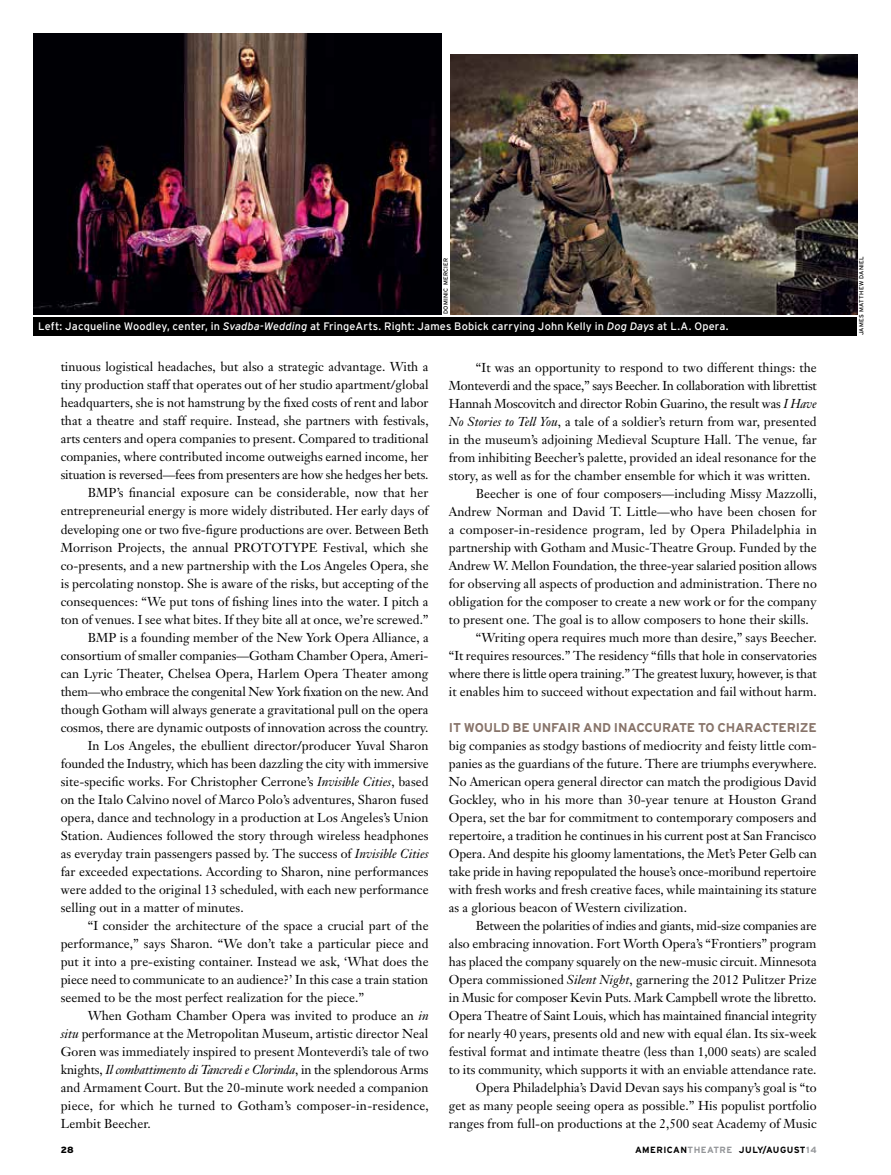
<style>
.page{position:relative;width:891px;height:1175px;background:#fff}
.page>*{position:absolute;margin:0;border:0;box-sizing:border-box;transform-origin:0 0}
.t1{font:12.75px/18px "Janson Text";letter-spacing:.005em;color:#000;text-align:justify}
.t2{font:12.75px "Janson Text";letter-spacing:-.015em;color:#000}
.t3{font:12.75px "Janson Text";letter-spacing:-.02em;color:#000}
.t4{font:italic 12.75px "Janson Text";letter-spacing:-.01em;color:#000}
.t5{font:700 12.75px "Interstate";letter-spacing:-.01em;color:#88746a}
.t6{font:10.8px "Interstate";letter-spacing:.015em;color:#fff}
.t7{font:700 9px "Interstate";letter-spacing:.05em;color:#000}
.t8{font:900 9px "Interstate";color:#000}
.t9{font:6px "Interstate";letter-spacing:.05em;color:#000}
.s1{font-style:italic}
.s2{font-style:normal}
.s3{color:#939598}
</style>
<div class="page">
<img style="left:450px;top:55px;width:407px;height:259px">
<img style="left:34px;top:34px;width:407px;height:280px">
<div style="left:34px;top:317px;width:823px;height:18px;background:#000"></div>
<p class="t9" style="left:442px;top:314px;width:58px;rotate:-90deg">DOMINIC MERCIER</p>
<p class="t9" style="left:858px;top:335px;width:81px;rotate:-90deg">JAMES MATTHEW DANIEL</p>
<p class="t6" style="left:38px;top:320px;width:692px">Left: Jacqueline Woodley, center, in <span class="s1">Svadba-Wedding</span> at FringeArts. Right: James Bobick carrying John Kelly in <span class="s1">Dog Days</span> at L.A. Opera.</p>
<p class="t1" style="left:61px;top:358px;width:369px">tinuous logistical headaches, but also a strategic advantage. With a</p>
<p class="t1" style="left:61px;top:376px;width:369px">tiny production staff that operates out of her studio apartment/global</p>
<p class="t1" style="left:61px;top:394px;width:369px">headquarters, she is not hamstrung by the fixed costs of rent and labor</p>
<p class="t1" style="left:61px;top:412px;width:369px">that a theatre and staff require. Instead, she partners with festivals,</p>
<p class="t1" style="left:61px;top:430px;width:369px">arts centers and opera companies to present. Compared to traditional</p>
<p class="t1" style="left:61px;top:448px;width:369px">companies, where contributed income outweighs earned income, her</p>
<p class="t2" style="left:61px;top:467px;width:369px">situation is reversed—fees from presenters are how she hedges her bets.</p>
<p class="t1" style="left:88px;top:484px;width:342px">BMP’s financial exposure can be considerable, now that her</p>
<p class="t1" style="left:61px;top:502px;width:369px">entrepreneurial energy is more widely distributed. Her early days of</p>
<p class="t1" style="left:61px;top:520px;width:370px">developing one or two five-figure productions are over. Between Beth</p>
<p class="t1" style="left:61px;top:538px;width:369px">Morrison Projects, the annual PROTOTYPE Festival, which she</p>
<p class="t1" style="left:61px;top:556px;width:369px">co-presents, and a new partnership with the Los Angeles Opera, she</p>
<p class="t1" style="left:61px;top:574px;width:369px">is percolating nonstop. She is aware of the risks, but accepting of the</p>
<p class="t1" style="left:61px;top:592px;width:369px">consequences: “We put tons of fishing lines into the water. I pitch a</p>
<p class="t1" style="left:61px;top:610px;width:369px">ton of venues. I see what bites. If they bite all at once, we’re screwed.”</p>
<p class="t1" style="left:88px;top:628px;width:342px">BMP is a founding member of the New York Opera Alliance, a</p>
<p class="t1" style="left:61px;top:646px;width:369px">consortium of smaller companies—Gotham Chamber Opera, Ameri-</p>
<p class="t1" style="left:61px;top:664px;width:369px">can Lyric Theater, Chelsea Opera, Harlem Opera Theater among</p>
<p class="t2" style="left:61px;top:683px;width:369px">them—who embrace the congenital New York fixation on the new. And</p>
<p class="t1" style="left:61px;top:700px;width:369px">though Gotham will always generate a gravitational pull on the opera</p>
<p class="t1" style="left:61px;top:718px;width:369px">cosmos, there are dynamic outposts of innovation across the country.</p>
<p class="t1" style="left:88px;top:736px;width:342px">In Los Angeles, the ebullient director/producer Yuval Sharon</p>
<p class="t1" style="left:61px;top:754px;width:370px">founded the Industry, which has been dazzling the city with immersive</p>
<p class="t1" style="left:61px;top:772px;width:369px">site-specific works. For Christopher Cerrone’s <span class="s1">Invisible Cities</span>, based</p>
<p class="t1" style="left:61px;top:790px;width:369px">on the Italo Calvino novel of Marco Polo’s adventures, Sharon fused</p>
<p class="t1" style="left:61px;top:808px;width:369px">opera, dance and technology in a production at Los Angeles’s Union</p>
<p class="t1" style="left:61px;top:826px;width:369px">Station. Audiences followed the story through wireless headphones</p>
<p class="t1" style="left:61px;top:844px;width:369px">as everyday train passengers passed by. The success of <span class="s1">Invisible Cities</span></p>
<p class="t1" style="left:61px;top:862px;width:369px">far exceeded expectations. According to Sharon, nine performances</p>
<p class="t1" style="left:61px;top:880px;width:369px">were added to the original 13 scheduled, with each new performance</p>
<p class="t1" style="left:61px;top:898px;width:184px">selling out in a matter of minutes.</p>
<p class="t1" style="left:88px;top:916px;width:342px">“I consider the architecture of the space a crucial part of the</p>
<p class="t1" style="left:61px;top:934px;width:369px">performance,” says Sharon. “We don’t take a particular piece and</p>
<p class="t1" style="left:61px;top:952px;width:369px">put it into a pre-existing container. Instead we ask, ‘What does the</p>
<p class="t1" style="left:61px;top:970px;width:369px">piece need to communicate to an audience?’ In this case a train station</p>
<p class="t1" style="left:61px;top:988px;width:305px">seemed to be the most perfect realization for the piece.”</p>
<p class="t1" style="left:88px;top:1006px;width:342px">When Gotham Chamber Opera was invited to produce an <span class="s1">in</span></p>
<p class="t1" style="left:61px;top:1024px;width:369px"><span class="s1">situ</span> performance at the Metropolitan Museum, artistic director Neal</p>
<p class="t1" style="left:61px;top:1042px;width:369px">Goren was immediately inspired to present Monteverdi’s tale of two</p>
<p class="t4" style="left:61px;top:1061px;width:369px"><span class="s2">knights,</span> Il combattimento di Tancredi e Clorinda<span class="s2">, in the splendorous Arms</span></p>
<p class="t1" style="left:61px;top:1078px;width:369px">and Armament Court. But the 20-minute work needed a companion</p>
<p class="t1" style="left:61px;top:1096px;width:370px">piece, for which he turned to Gotham’s composer-in-residence,</p>
<p class="t1" style="left:61px;top:1114px;width:92px">Lembit Beecher.</p>
<p class="t1" style="left:476px;top:358px;width:342px">“It was an opportunity to respond to two different things: the</p>
<p class="t2" style="left:449px;top:377px;width:369px">Monteverdi and the space,” says Beecher. In collaboration with librettist</p>
<p class="t1" style="left:449px;top:394px;width:370px">Hannah Moscovitch and director Robin Guarino, the result was <span class="s1">I Have</span></p>
<p class="t1" style="left:449px;top:412px;width:369px"><span class="s1">No Stories to Tell You</span>, a tale of a soldier’s return from war, presented</p>
<p class="t1" style="left:449px;top:430px;width:369px">in the museum’s adjoining Medieval Scupture Hall. The venue, far</p>
<p class="t1" style="left:449px;top:448px;width:369px">from inhibiting Beecher’s palette, provided an ideal resonance for the</p>
<p class="t1" style="left:449px;top:466px;width:363px">story, as well as for the chamber ensemble for which it was written.</p>
<p class="t1" style="left:476px;top:484px;width:342px">Beecher is one of four composers—including Missy Mazzolli,</p>
<p class="t1" style="left:449px;top:502px;width:369px">Andrew Norman and David T. Little—who have been chosen for</p>
<p class="t1" style="left:449px;top:520px;width:370px">a composer-in-residence program, led by Opera Philadelphia in</p>
<p class="t1" style="left:449px;top:538px;width:369px">partnership with Gotham and Music-Theatre Group. Funded by the</p>
<p class="t1" style="left:449px;top:556px;width:370px">Andrew W. Mellon Foundation, the three-year salaried position allows</p>
<p class="t1" style="left:449px;top:574px;width:370px">for observing all aspects of production and administration. There no</p>
<p class="t1" style="left:449px;top:592px;width:369px">obligation for the composer to create a new work or for the company</p>
<p class="t1" style="left:449px;top:610px;width:361px">to present one. The goal is to allow composers to hone their skills.</p>
<p class="t1" style="left:476px;top:628px;width:342px">“Writing opera requires much more than desire,” says Beecher.</p>
<p class="t1" style="left:449px;top:646px;width:370px">“It requires resources.” The residency “fills that hole in conservatories</p>
<p class="t3" style="left:449px;top:665px;width:369px">where there is little opera training.” The greatest luxury, however, is that</p>
<p class="t1" style="left:449px;top:682px;width:369px">it enables him to succeed without expectation and fail without harm.</p>
<p class="t5" style="left:449px;top:720px;width:369px">IT WOULD BE UNFAIR AND INACCURATE TO CHARACTERIZE</p>
<p class="t1" style="left:449px;top:736px;width:370px">big companies as stodgy bastions of mediocrity and feisty little com&shy;panies as the guardians of the future. There are triumphs everywhere.<br>No American opera general director can match the prodigious David Gockley, who in his more than 30-year tenure at Houston Grand Opera, set the bar for commitment to contemporary composers and repertoire, a tradition he continues in his current post at San Francisco Opera. And despite his gloomy lamentations, the Met’s Peter Gelb can take pride in having repopulated the house’s once-moribund repertoire with fresh works and fresh creative faces, while maintaining its stature as a glorious beacon of Western civilization.</p>
<p class="t1" style="left:449px;top:916px;width:369px;text-align:right">Between the polarities of indies and giants, mid-size companies are<br>also embracing innovation. Fort Worth Opera’s “Frontiers” program has placed the company squarely on the new-music circuit. Minnesota Opera commissioned <span class="s1">Silent Night</span>, garnering the 2012 Pulitzer Prize in Music for composer Kevin Puts. Mark Campbell wrote the libretto.<br>Opera Theatre of Saint Louis, which has maintained financial integrity for nearly 40 years, presents old and new with equal élan. Its six-week festival format and intimate theatre (less than 1,000 seats) are scaled to its community, which supports it with an enviable attendance rate.<br>Opera Philadelphia’s David Devan says his company’s goal is “to<br>get as many people seeing opera as possible.” His populist portfolio ranges from full-on productions at the 2,500 seat Academy of Music</p>
<p class="t8" style="left:61px;top:1144px;width:15px">28</p>
<p class="t7" style="left:635px;top:1144px;width:183px">AMERICAN<span class="s3">THEATRE</span> JULY/AUGUST<span class="s3">14</span></p>
</div>
